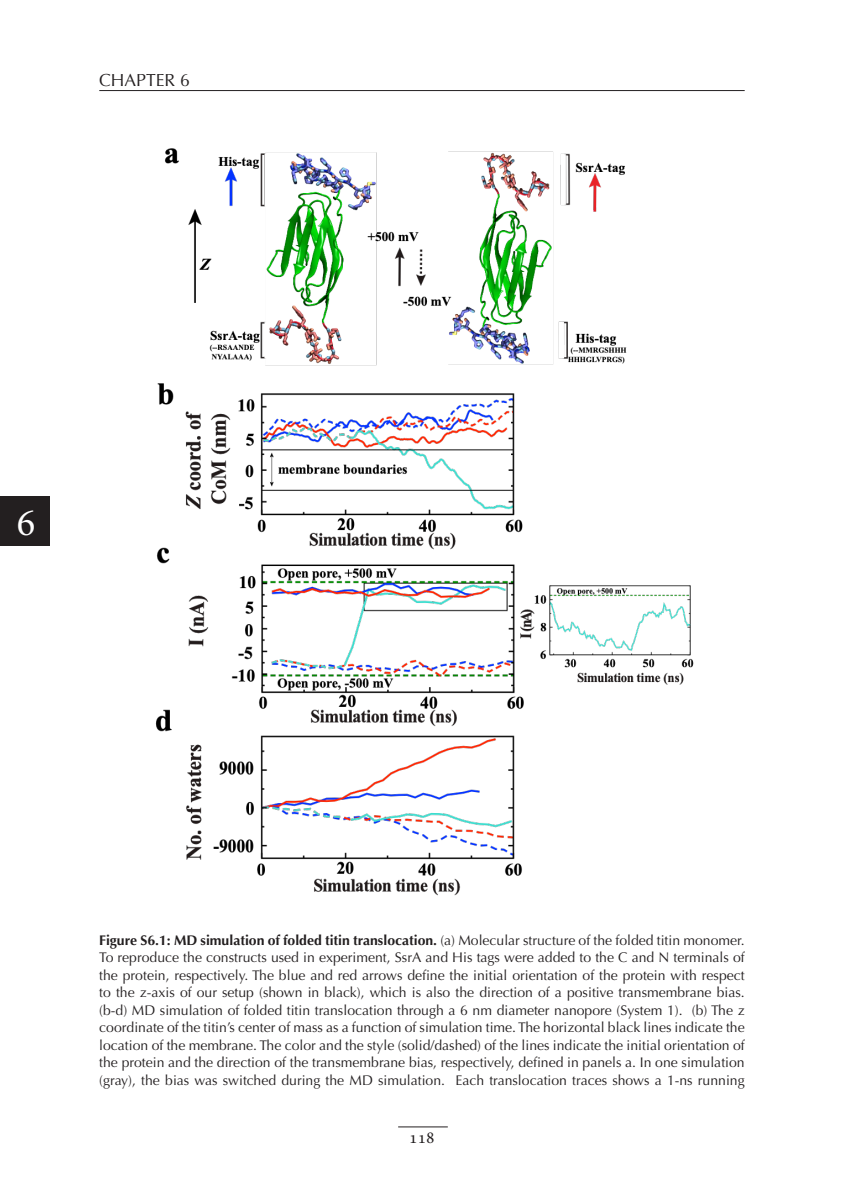
<style>
.page{position:relative;width:844px;height:1191px;background:#fff}
.page>*{position:absolute;margin:0;border:0;box-sizing:border-box;transform-origin:0 0}
.t1{font:38.5px "Minion Pro";color:#fff}
.t2{font:17.5px "Optima";color:#231f20}
.t3{font:17.5px "Minion Pro";color:#231f20}
.Captions{font:14px/17.5px "Optima";color:#231f20;text-align:justify}
.s1{font-weight:700}
</style>
<div class="page">
<hr style="left:398px;top:1126px;width:49px;height:1px;background:#231f20">
<hr style="left:99px;top:90px;width:645px;height:1px;background:#231f20">
<div style="left:0;top:496px;width:50px;height:50px;background:#231f20"></div>
<img style="left:155px;top:148px;width:538px;height:748px">
<p class="t2" style="left:99px;top:69px;width:92px">CHAPTER 6</p>
<h1 class="t1" style="left:17px;top:497px;width:20px">6</h1>
<p class="Captions" style="left:99px;top:931px;width:646px"><span class="s1">Figure S6.1: MD simulation of folded titin translocation.</span> (a) Molecular structure of the folded titin monomer.<br>To reproduce the constructs used in experiment, SsrA and His tags were added to the C and N terminals of the protein, respectively. The blue and red arrows define the initial orientation of the protein with respect to the z-axis of our setup (shown in black), which is also the direction of a positive transmembrane bias. (b-d) MD simulation of folded titin translocation through a 6 nm diameter nanopore (System 1). (b) The z coordinate of the titin’s center of mass as a function of simulation time. The horizontal black lines indicate the location of the membrane. The color and the style (solid/dashed) of the lines indicate the initial orientation of the protein and the direction of the transmembrane bias, respectively, defined in panels a. In one simulation (gray), the bias was switched during the MD simulation. Each translocation traces shows a 1-ns running</p>
<p class="t3" style="left:409px;top:1125px;width:27px">118</p>
</div>
